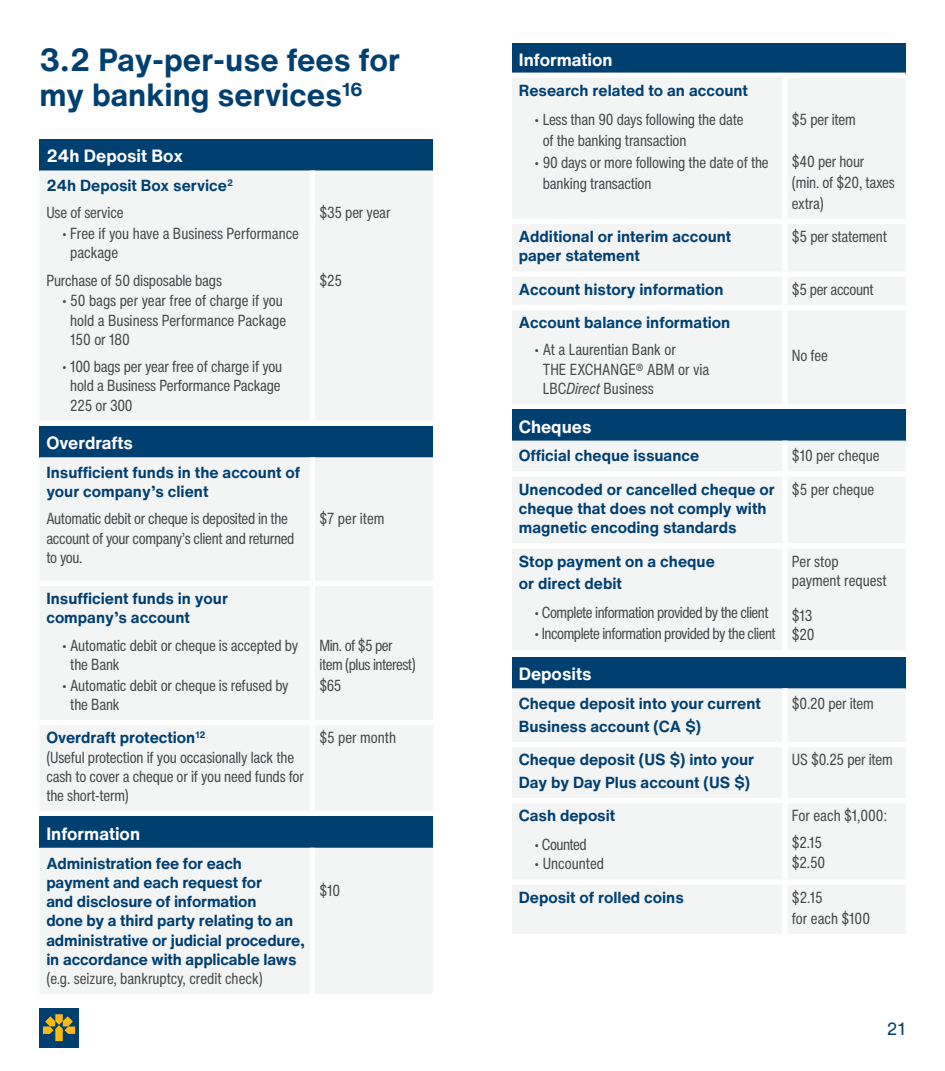
<style>
.page{position:relative;width:945px;height:1071px;background:#fff}
.page>*{position:absolute;margin:0;border:0;box-sizing:border-box;transform-origin:0 0}
.t1{font:700 31.5px/35px "Helvetica Now Text";color:#004071}
.t2{font:700 17.5px "Helvetica Now Text";color:#fff}
.t3{font:17.5px "Helvetica Now Text";color:#004071}
.t4{font:condensed 15.75px/19.2px "Helvetica Now Text";letter-spacing:-.01em;color:#48484a}
.t5{font:700 15.75px/19.2px "Helvetica Now Text";color:#004071}
.t6{font:condensed 15.75px/19.2px "Helvetica Now Text";letter-spacing:-.03em;color:#48484a}
.s1{font-weight:400;font-stretch:condensed;color:#48484a}
.s2{font-weight:700;font-stretch:normal;color:#004071}
.s3{font-style:italic}
</style>
<div class="page">
<div style="left:39px;top:1008px;width:40px;height:39px;background:#004071"></div>
<svg style="left:43px;top:1014px;width:32px;height:27px"></svg>
<div style="left:39px;top:139px;width:394px;height:31px;background:#004071"></div>
<div style="left:39px;top:170px;width:394px;height:250px;background:#f3f4f4"></div>
<div style="left:310px;top:170px;width:5px;height:251px;background:#fff"></div>
<div style="left:39px;top:426px;width:394px;height:31px;background:#004071"></div>
<div style="left:39px;top:457px;width:394px;height:354px;background:#f3f4f4"></div>
<div style="left:39px;top:581px;width:273px;height:5px;background:#fff"></div>
<div style="left:312px;top:581px;width:121px;height:5px;background:#fff"></div>
<div style="left:39px;top:720px;width:273px;height:5px;background:#fff"></div>
<div style="left:312px;top:720px;width:121px;height:5px;background:#fff"></div>
<div style="left:310px;top:457px;width:5px;height:124px;background:#fff"></div>
<div style="left:310px;top:586px;width:5px;height:134px;background:#fff"></div>
<div style="left:310px;top:725px;width:5px;height:86px;background:#fff"></div>
<div style="left:512px;top:44px;width:394px;height:31px;background:#004071"></div>
<div style="left:512px;top:78px;width:393px;height:326px;background:#f3f4f4"></div>
<div style="left:512px;top:73px;width:273px;height:5px;background:#fff"></div>
<div style="left:785px;top:73px;width:121px;height:5px;background:#fff"></div>
<div style="left:512px;top:219px;width:273px;height:5px;background:#fff"></div>
<div style="left:785px;top:219px;width:121px;height:5px;background:#fff"></div>
<div style="left:512px;top:271px;width:273px;height:6px;background:#fff"></div>
<div style="left:785px;top:271px;width:121px;height:6px;background:#fff"></div>
<div style="left:512px;top:305px;width:273px;height:5px;background:#fff"></div>
<div style="left:785px;top:305px;width:121px;height:5px;background:#fff"></div>
<div style="left:782px;top:78px;width:6px;height:141px;background:#fff"></div>
<div style="left:782px;top:224px;width:6px;height:47px;background:#fff"></div>
<div style="left:782px;top:277px;width:6px;height:28px;background:#fff"></div>
<div style="left:782px;top:310px;width:6px;height:94px;background:#fff"></div>
<div style="left:512px;top:409px;width:394px;height:32px;background:#004071"></div>
<div style="left:512px;top:441px;width:393px;height:209px;background:#f3f4f4"></div>
<div style="left:512px;top:471px;width:273px;height:6px;background:#fff"></div>
<div style="left:785px;top:471px;width:121px;height:6px;background:#fff"></div>
<div style="left:512px;top:543px;width:273px;height:5px;background:#fff"></div>
<div style="left:785px;top:543px;width:121px;height:5px;background:#fff"></div>
<div style="left:782px;top:441px;width:6px;height:30px;background:#fff"></div>
<div style="left:782px;top:477px;width:6px;height:66px;background:#fff"></div>
<div style="left:782px;top:548px;width:6px;height:102px;background:#fff"></div>
<div style="left:39px;top:816px;width:394px;height:32px;background:#004071"></div>
<div style="left:40px;top:848px;width:393px;height:146px;background:#f3f4f4"></div>
<div style="left:310px;top:848px;width:5px;height:146px;background:#fff"></div>
<div style="left:512px;top:657px;width:394px;height:31px;background:#004071"></div>
<div style="left:512px;top:688px;width:394px;height:246px;background:#f3f4f4"></div>
<div style="left:512px;top:742px;width:273px;height:5px;background:#fff"></div>
<div style="left:785px;top:742px;width:121px;height:5px;background:#fff"></div>
<div style="left:512px;top:798px;width:273px;height:5px;background:#fff"></div>
<div style="left:785px;top:798px;width:121px;height:5px;background:#fff"></div>
<div style="left:512px;top:879px;width:273px;height:6px;background:#fff"></div>
<div style="left:785px;top:879px;width:121px;height:6px;background:#fff"></div>
<div style="left:782px;top:688px;width:6px;height:54px;background:#fff"></div>
<div style="left:782px;top:747px;width:6px;height:51px;background:#fff"></div>
<div style="left:782px;top:803px;width:6px;height:76px;background:#fff"></div>
<div style="left:782px;top:885px;width:6px;height:49px;background:#fff"></div>
<h1 class="t1" style="left:39px;top:42px;width:362px">3.2 Pay-per-use fees for my banking services<sup>16</sup></h1>
<p class="t2" style="left:46px;top:143px;width:138px">24h Deposit Box</p>
<p class="t5" style="left:46px;top:172px;width:188px;line-height:27.1px">24h Deposit Box service<sup>2<br></sup><span class="s1">Use of service</span></p>
<p class="t4" style="left:70px;top:224px;width:230px;text-indent:-8px">• Free if you have a Business Performance package</p>
<p class="t4" style="left:46px;top:270px;width:177px">Purchase of 50 disposable bags</p>
<p class="t4" style="left:70px;top:291px;width:217px;text-indent:-8px">• 50 bags per year free of charge if you hold a Business Performance Package<br>150 or 180</p>
<p class="t4" style="left:70px;top:357px;width:214px;text-align:justify;text-indent:-8px">• 100 bags per year free of charge if you hold a Business Performance Package 225 or 300</p>
<p class="t4" style="left:319px;top:203px;width:73px">$35 per year</p>
<p class="t4" style="left:319px;top:270px;width:24px">$25</p>
<p class="t2" style="left:46px;top:430px;width:88px">Overdrafts</p>
<p class="t5" style="left:46px;top:462px;width:255px">Insufficient funds in the account of your company’s client</p>
<p class="t4" style="left:46px;top:509px;width:250px">Automatic debit or cheque is deposited in the account of your company’s client and returned to you.</p>
<p class="t4" style="left:319px;top:509px;width:67px">$7 per item</p>
<p class="t5" style="left:46px;top:589px;width:183px">Insufficient funds in your company’s account</p>
<p class="t4" style="left:70px;top:635px;width:229px;text-indent:-8px">• Automatic debit or cheque is accepted by the Bank</p>
<p class="t4" style="left:70px;top:675px;width:220px;text-indent:-8px">• Automatic debit or cheque is refused by the Bank</p>
<p class="t6" style="left:319px;top:635px;width:98px">Min. of $5 per item (plus interest)</p>
<p class="t4" style="left:319px;top:675px;width:24px">$65</p>
<p class="t4" style="left:46px;top:728px;width:259px"><span class="s2">Overdraft protection</span><sup>12<br></sup>(Useful protection if you occasionally lack the cash to cover a cheque or if you need funds for the short-term)</p>
<p class="t4" style="left:319px;top:728px;width:78px">$5 per month</p>
<p class="t2" style="left:46px;top:820px;width:95px">Information</p>
<p class="t5" style="left:46px;top:853px;width:260px">Administration fee for each payment and each request for<br>and disclosure of information<br>done by a third party relating to an administrative or judicial procedure, in accordance with applicable laws</p>
<p class="t4" style="left:46px;top:969px;width:218px">(e.g. seizure, bankruptcy, credit check)</p>
<p class="t4" style="left:319px;top:880px;width:22px">$10</p>
<p class="t2" style="left:519px;top:47px;width:95px">Information</p>
<p class="t5" style="left:519px;top:80px;width:231px">Research related to an account</p>
<p class="t4" style="left:543px;top:109px;width:202px;line-height:21px;text-indent:-8px">• Less than 90 days following the date of the banking transaction</p>
<p class="t4" style="left:543px;top:152px;width:228px;line-height:21px;text-indent:-8px">• 90 days or more following the date of the banking transaction</p>
<p class="t4" style="left:792px;top:110px;width:65px">$5 per item</p>
<p class="t4" style="left:792px;top:151px;width:104px;line-height:21px">$40 per hour (min. of $20, taxes extra)</p>
<p class="t5" style="left:519px;top:227px;width:214px">Additional or interim account paper statement</p>
<p class="t4" style="left:792px;top:227px;width:96px">$5 per statement</p>
<p class="t5" style="left:519px;top:279px;width:206px">Account history information</p>
<p class="t4" style="left:792px;top:280px;width:83px">$5 per account</p>
<p class="t5" style="left:519px;top:313px;width:213px">Account balance information</p>
<p class="t4" style="left:543px;top:340px;width:168px;text-indent:-8px">• At a Laurentian Bank or<br>THE EXCHANGE® ABM or via<br>LBC<span class="s3">Direct</span> Business</p>
<p class="t4" style="left:792px;top:346px;width:37px">No fee</p>
<p class="t2" style="left:519px;top:413px;width:74px">Cheques</p>
<p class="t5" style="left:519px;top:446px;width:182px">Official cheque issuance</p>
<p class="t4" style="left:792px;top:446px;width:89px">$10 per cheque</p>
<p class="t5" style="left:519px;top:479px;width:258px">Unencoded or cancelled cheque or cheque that does not comply with magnetic encoding standards</p>
<p class="t4" style="left:792px;top:480px;width:84px">$5 per cheque</p>
<p class="t5" style="left:519px;top:549px;width:198px;line-height:22.8px">Stop payment on a cheque or direct debit</p>
<p class="t6" style="left:535px;top:603px;width:236px">• Complete information provided by the client</p>
<p class="t6" style="left:535px;top:624px;width:243px">• Incomplete information provided by the client</p>
<p class="t4" style="left:792px;top:551px;width:96px">Per stop payment request</p>
<p class="t4" style="left:792px;top:606px;width:24px">$13 $20</p>
<p class="t2" style="left:519px;top:661px;width:74px">Deposits</p>
<p class="t5" style="left:519px;top:692px;width:244px;line-height:22.8px">Cheque deposit into your current<br>Business account (CA $)</p>
<p class="t4" style="left:792px;top:694px;width:83px">$0.20 per item</p>
<p class="t5" style="left:519px;top:748px;width:237px;line-height:22.8px">Cheque deposit (US $) into your<br>Day by Day Plus account (US $)</p>
<p class="t4" style="left:792px;top:750px;width:102px">US $0.25 per item</p>
<p class="t5" style="left:519px;top:806px;width:98px">Cash deposit</p>
<p class="t6" style="left:535px;top:835px;width:54px">• Counted</p>
<p class="t4" style="left:535px;top:854px;width:71px">• Uncounted</p>
<p class="t4" style="left:792px;top:802px;width:97px;line-height:27.1px">For each $1,000: $2.15</p>
<p class="t4" style="left:792px;top:853px;width:35px">$2.50</p>
<p class="t5" style="left:519px;top:887px;width:166px">Deposit of rolled coins</p>
<p class="t4" style="left:792px;top:887px;width:80px;line-height:21px">$2.15<br>for each $100</p>
<p class="t3" style="left:886px;top:1016px;width:21px">21</p>
</div>
